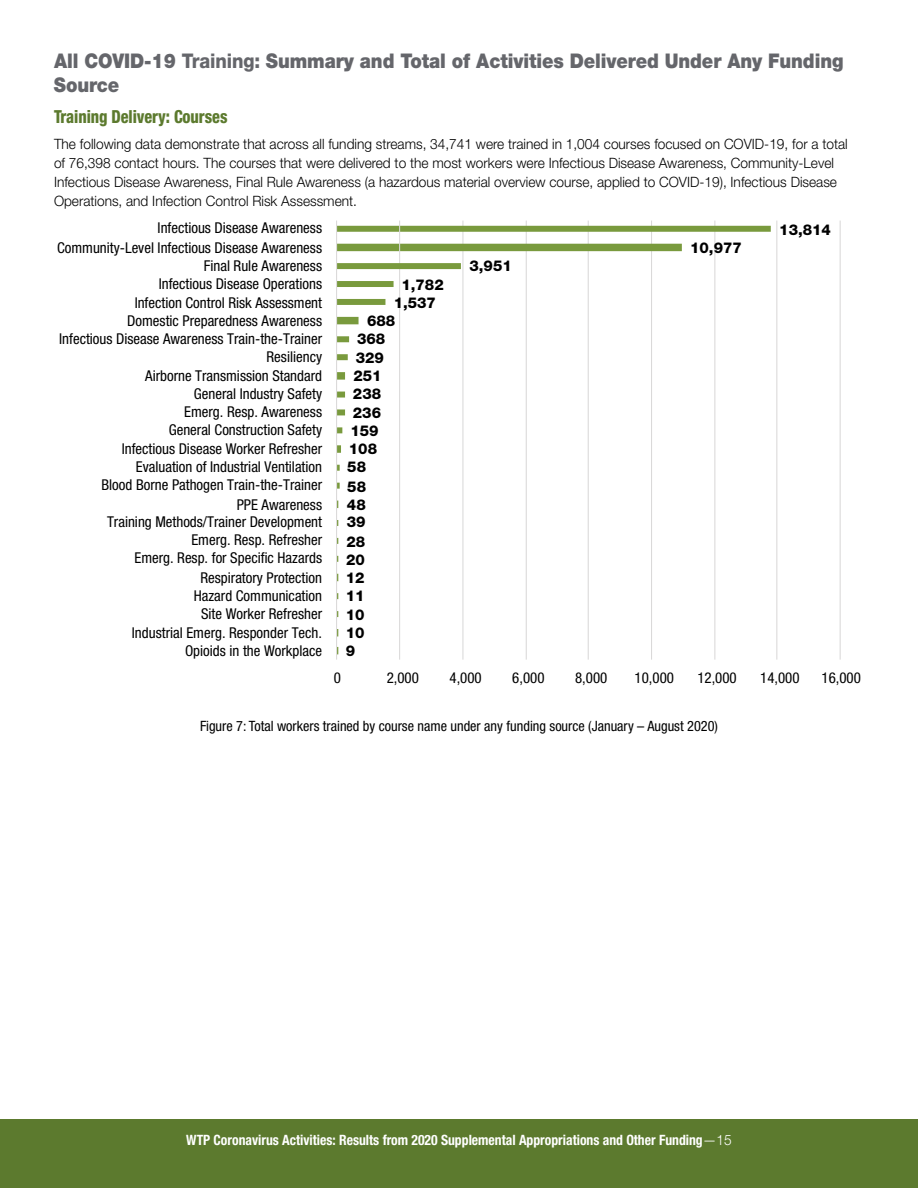
<style>
.page{position:relative;width:918px;height:1188px;background:#fff}
.page>*{position:absolute;margin:0;border:0;box-sizing:border-box;transform-origin:0 0}
.t1{font:900 20.25px/24px "Helvetica Neue LT Std";letter-spacing:-.005em;color:#65666b;scale:.9 1}
.t2{font:800 condensed 18px "Helvetica Neue LT Std";letter-spacing:-.005em;color:#5c7a2e;scale:.9 1}
.t3{font:condensed 15px/17.9px "Helvetica Neue LT Std";color:#000;text-align:right}
.t4{font:800 15px "Helvetica Neue LT Std";color:#000}
.t5{font:300 14.25px/19px "Helvetica Neue LT Std";color:#000;scale:.96 1}
.t6{font:700 condensed 14.25px "Helvetica Neue LT Std";color:#fff;scale:.96 1}
.t7{font:condensed 14.25px "Helvetica Neue LT Std";color:#000}
.s1{font-weight:800}
.s2{font-weight:300;font-stretch:normal}
</style>
<div class="page">
<div style="left:0;top:1119px;width:918px;height:69px;background:#5c7a2e"></div>
<hr style="left:840px;top:221px;width:1px;height:439px;background:#dad9d9">
<hr style="left:776px;top:221px;width:1px;height:439px;background:#dad9d9">
<hr style="left:714px;top:221px;width:1px;height:439px;background:#dad9d9">
<hr style="left:651px;top:221px;width:1px;height:439px;background:#dad9d9">
<hr style="left:588px;top:221px;width:1px;height:439px;background:#dad9d9">
<hr style="left:526px;top:221px;width:1px;height:439px;background:#dad9d9">
<hr style="left:462px;top:221px;width:1px;height:439px;background:#dad9d9">
<svg style="left:337px;top:226px;width:434px;height:25px"></svg>
<hr style="left:399px;top:221px;width:1px;height:439px;background:#dad9d9">
<svg style="left:337px;top:483px;width:3px;height:6px"></svg>
<svg style="left:337px;top:465px;width:3px;height:6px"></svg>
<svg style="left:337px;top:445px;width:4px;height:8px"></svg>
<svg style="left:337px;top:409px;width:8px;height:24px"></svg>
<svg style="left:337px;top:354px;width:11px;height:44px"></svg>
<svg style="left:337px;top:263px;width:124px;height:79px"></svg>
<hr style="left:336px;top:221px;width:1px;height:439px;background:#dad9d9">
<h2 class="t1" style="left:54px;top:49px;width:879px">All COVID-19 <span class="s1">Training:</span> Summary and Total of Activities Delivered Under Any Funding<br>Source</h2>
<p class="t2" style="left:54px;top:106px;width:194px">Training Delivery: Courses</p>
<p class="t5" style="left:54px;top:134px;width:828px">The following data demonstrate that across all funding streams, 34,741 were trained in 1,004 courses focused on COVID-19, for a total of 76,398 contact hours. The courses that were delivered to the most workers were Infectious Disease Awareness, Community-Level Infectious Disease Awareness, Final Rule Awareness (a hazardous material overview course, applied to COVID-19), Infectious Disease Operations, and Infection Control Risk Assessment.</p>
<p class="t3" style="left:57px;top:218px;width:267px;line-height:19.4px">Infectious Disease Awareness<br>Community-Level Infectious Disease Awareness</p>
<p class="t3" style="left:159px;top:256px;width:165px">Final Rule Awareness<br>Infectious Disease Operations</p>
<p class="t3" style="left:59px;top:294px;width:264px">Infection Control Risk Assessment<br>Domestic Preparedness Awareness<br>Infectious Disease Awareness Train-the-Trainer Resiliency</p>
<p class="t3" style="left:145px;top:367px;width:178px">Airborne Transmission Standard<br>General Industry Safety<br>Emerg. Resp. Awareness<br>General Construction Safety</p>
<p class="t3" style="left:102px;top:440px;width:222px">Infectious Disease Worker Refresher<br>Evaluation of Industrial Ventilation<br>Blood Borne Pathogen Train-the-Trainer</p>
<p class="t3" style="left:107px;top:495px;width:217px">PPE Awareness<br>Training Methods/Trainer Development<br>Emerg. Resp. Refresher<br>Emerg. Resp. for Speciÿc Hazards</p>
<p class="t3" style="left:194px;top:568px;width:130px;text-align:center">Respiratory Protection<br>Hazard Communication<br>Site Worker Refresher</p>
<p class="t3" style="left:132px;top:624px;width:192px">Industrial Emerg. Responder Tech.<br>Opioids in the Workplace</p>
<p class="t4" style="left:779px;top:220px;width:53px">13,814</p>
<p class="t4" style="left:690px;top:238px;width:53px">10,977</p>
<p class="t4" style="left:470px;top:256px;width:44px">3,951</p>
<p class="t4" style="left:401px;top:276px;width:44px">1,782</p>
<p class="t4" style="left:394px;top:294px;width:44px">1,537</p>
<p class="t4" style="left:367px;top:312px;width:30px">688</p>
<p class="t4" style="left:357px;top:330px;width:30px">368</p>
<p class="t4" style="left:356px;top:349px;width:30px">329</p>
<p class="t4" style="left:353px;top:367px;width:30px">251</p>
<p class="t4" style="left:353px;top:385px;width:30px">238</p>
<p class="t4" style="left:353px;top:404px;width:30px">236</p>
<p class="t4" style="left:350px;top:422px;width:30px">159</p>
<p class="t4" style="left:349px;top:440px;width:30px">108</p>
<p class="t4" style="left:347px;top:458px;width:20px">58</p>
<p class="t4" style="left:347px;top:477px;width:20px">58</p>
<p class="t4" style="left:347px;top:495px;width:20px">48</p>
<p class="t4" style="left:347px;top:513px;width:20px">39</p>
<p class="t4" style="left:346px;top:533px;width:20px">28</p>
<p class="t4" style="left:346px;top:551px;width:20px">20</p>
<p class="t4" style="left:346px;top:568px;width:20px">12</p>
<p class="t4" style="left:346px;top:586px;width:20px">11</p>
<p class="t4" style="left:346px;top:606px;width:20px">10</p>
<p class="t4" style="left:346px;top:624px;width:20px">10</p>
<p class="t4" style="left:346px;top:642px;width:11px">9</p>
<p class="t3" style="left:334px;top:668px;width:9px">0</p>
<p class="t3" style="left:387px;top:668px;width:34px">2,000</p>
<p class="t3" style="left:450px;top:668px;width:34px">4,000</p>
<p class="t3" style="left:512px;top:668px;width:34px">6,000</p>
<p class="t3" style="left:575px;top:668px;width:34px">8,000</p>
<p class="t3" style="left:635px;top:668px;width:41px">10,000</p>
<p class="t3" style="left:697px;top:668px;width:41px">12,000</p>
<p class="t3" style="left:760px;top:668px;width:41px">14,000</p>
<p class="t3" style="left:822px;top:668px;width:41px">16,000</p>
<p class="t7" style="left:200px;top:718px;width:519px">Figure 7: Total workers trained by course name under any funding source (January – August 2020)</p>
<p class="t6" style="left:186px;top:1131px;width:570px">WTP Coronavirus Activities: Results from 2020 Supplemental Appropriations and Other Funding<span class="s2">—15</span></p>
</div>
